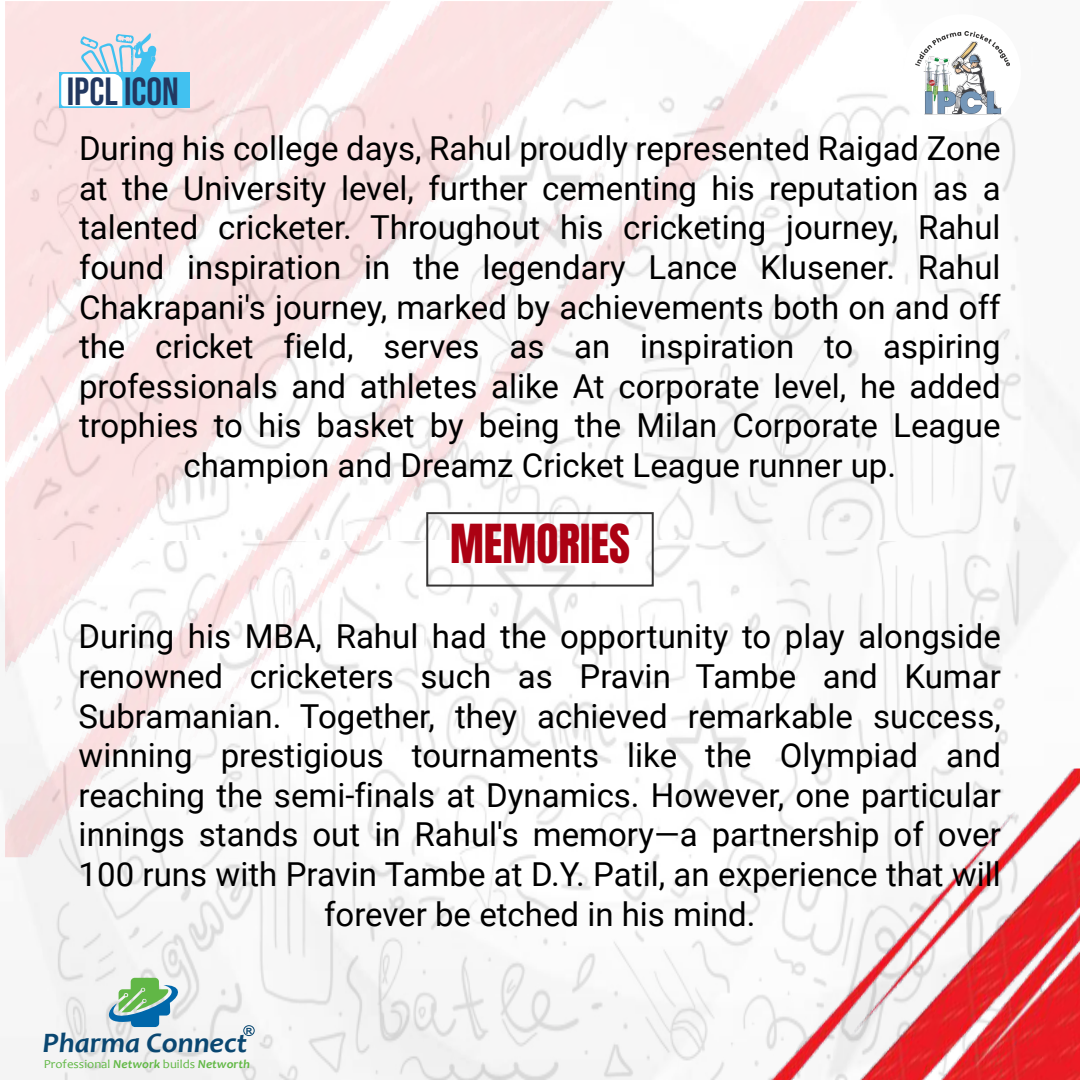
<style>
.page{position:relative;width:1080px;height:1080px;background:#fff}
.page>*{position:absolute;margin:0;border:0;box-sizing:border-box;transform-origin:0 0}
.t1{font:44.9px "Anton";color:#ac0113}
.t2{font:39.1px "Bebas Neue";color:#223861}
.t3{font:33px/39.6px "Roboto";color:#000;text-align:center}
.t4{font:italic 700 28.3px "Candara";color:#0a4771;scale:1.05 1}
.t5{font:12.2px "Candara";color:#62b846;scale:1.05 1}
.t6{font:700 8.5px "Arial";color:#0a4771;scale:1.05 1}
.s1{font-weight:700;font-style:italic}
</style>
<div class="page">
<img style="left:0;top:541px;width:1080px;height:539px">
<img style="left:878px;top:94px;width:202px;height:445px">
<img style="left:5px;top:1px;width:873px;height:856px">
<img style="left:763px;top:769px;width:317px;height:311px">
<div style="left:426px;top:512px;width:228px;height:75px;border:2px solid #353434"></div>
<svg style="left:92px;top:978px;width:110px;height:58px"></svg>
<div style="left:244px;top:1026px;width:10px;height:10px;border:1px solid #084771;border-radius:50%"></div>
<div style="left:59px;top:72px;width:130px;height:36px;background:#41c1f0"></div>
<svg style="left:61px;top:33px;width:96px;height:73px"></svg>
<div style="left:904px;top:14px;width:117px;height:118px;background:#fff;border-radius:50%"></div>
<img style="left:915px;top:31px;width:94px;height:83px">
<p class="t2" style="left:67px;top:69px;width:114px">IPCL ICON</p>
<p class="t3" style="left:79px;top:127px;width:923px">During his college days, Rahul proudly represented Raigad Zone at the University level, further cementing his reputation as a talented cricketer. Throughout his cricketing journey, Rahul found inspiration in the legendary Lance Klusener. Rahul Chakrapani's journey, marked by achievements both on and off the cricket field, serves as an inspiration to aspiring professionals and athletes alike At corporate level, he added trophies to his basket by being the Milan Corporate League champion and Dreamz Cricket League runner up.</p>
<h1 class="t1" style="left:450px;top:521px;width:181px">MEMORIES</h1>
<p class="t3" style="left:79px;top:616px;width:924px">During his MBA, Rahul had the opportunity to play alongside renowned cricketers such as Pravin Tambe and Kumar Subramanian. Together, they achieved remarkable success, winning prestigious tournaments like the Olympiad and reaching the semi-finals at Dynamics. However, one particular innings stands out in Rahul's memory—a partnership of over 100 runs with Pravin Tambe at D.Y. Patil, an experience that will forever be etched in his mind.</p>
<p class="t6" style="left:246px;top:1025px;width:8px">R</p>
<p class="t4" style="left:42px;top:1025px;width:197px">Pharma Connect</p>
<p class="t5" style="left:44px;top:1057px;width:198px">Professional <span class="s1">Network</span> builds <span class="s1">Networth</span></p>
</div>
